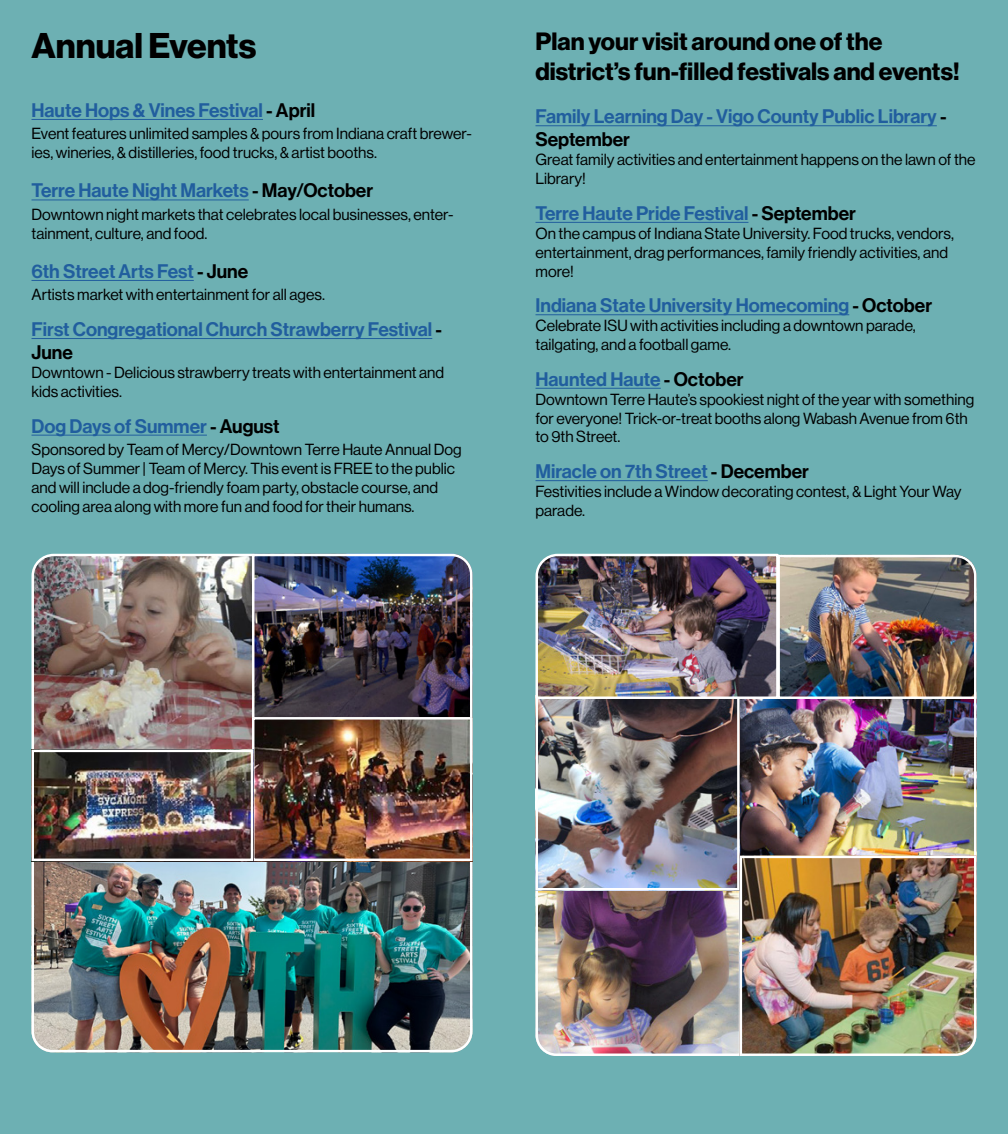
<style>
.page{position:relative;width:1008px;height:1134px;background:#6db0b3}
.page>*{position:absolute;margin:0;border:0;box-sizing:border-box;transform-origin:0 0}
.t1{font:35px "N Haas Grotesk DS Pro 75 Bd";color:#000}
.t2{font:24.5px/29.4px "N Haas Grotesk DS Pro 75 Bd";color:#000}
.t3{font:19.25px/23.1px "N Haas Grotesk DS Pro 65 Md";color:#215e9e}
.t4{font:15.75px/18.9px "N Haas Grotesk DS Pro 55 Rg";color:#000}
.s1{color:#000}
</style>
<div class="page">
<hr style="left:32px;top:119px;width:231px;height:1px;background:#215e9e">
<hr style="left:32px;top:200px;width:217px;height:1px;background:#215e9e">
<hr style="left:32px;top:280px;width:162px;height:1px;background:#215e9e">
<hr style="left:32px;top:338px;width:400px;height:1px;background:#215e9e">
<hr style="left:32px;top:435px;width:175px;height:1px;background:#215e9e">
<hr style="left:536px;top:125px;width:401px;height:1px;background:#215e9e">
<hr style="left:536px;top:222px;width:212px;height:1px;background:#215e9e">
<hr style="left:536px;top:314px;width:313px;height:1px;background:#215e9e">
<hr style="left:536px;top:388px;width:125px;height:1px;background:#215e9e">
<hr style="left:536px;top:480px;width:172px;height:1px;background:#215e9e">
<img style="left:535px;top:883px;width:203px;height:173px">
<img style="left:740px;top:700px;width:234px;height:154px">
<img style="left:539px;top:700px;width:198px;height:187px">
<div style="left:536px;top:695px;width:204px;height:195px;border:2px solid #fff"></div>
<img style="left:535px;top:553px;width:442px;height:147px">
<img style="left:738px;top:854px;width:239px;height:202px">
<img style="left:31px;top:854px;width:442px;height:199px">
<img style="left:31px;top:553px;width:442px;height:202px">
<img style="left:255px;top:720px;width:215px;height:138px">
<div style="left:252px;top:717px;width:221px;height:144px;border:2px solid #fff"></div>
<img style="left:35px;top:753px;width:215px;height:105px">
<div style="left:32px;top:750px;width:221px;height:111px;border:2px solid #fff"></div>
<h1 class="t1" style="left:32px;top:26px;width:227px">Annual Events</h1>
<p class="t3" style="left:32px;top:99px;width:285px">Haute Hops &amp; Vines Festival <span class="s1">- April</span></p>
<p class="t4" style="left:32px;top:124px;width:442px">Event features unlimited samples &amp; pours from Indiana craft brewer&shy;ies, wineries, &amp; distilleries, food trucks, &amp; artist booths.</p>
<p class="t3" style="left:32px;top:179px;width:343px">Terre Haute Night Markets <span class="s1">- May/October</span></p>
<p class="t4" style="left:32px;top:205px;width:424px">Downtown night markets that celebrates local businesses, enter&shy;tainment, culture, and food.</p>
<p class="t3" style="left:32px;top:260px;width:218px">6th Street Arts Fest <span class="s1">- June</span></p>
<p class="t4" style="left:32px;top:285px;width:295px">Artists market with entertainment for all ages.</p>
<p class="t3" style="left:32px;top:318px;width:412px">First Congregational Church Strawberry Festival <span class="s1">-<br>June</span></p>
<p class="t4" style="left:32px;top:363px;width:414px">Downtown - Delicious strawberry treats with entertainment and kids activities.</p>
<p class="t3" style="left:32px;top:415px;width:250px">Dog Days of Summer <span class="s1">- August</span></p>
<p class="t4" style="left:32px;top:440px;width:432px">Sponsored by Team of Mercy/Downtown Terre Haute Annual Dog Days of Summer | Team of Mercy. This event is FREE to the public and will include a dog-friendly foam party, obstacle course, and cooling area along with more fun and food for their humans.</p>
<h2 class="t2" style="left:536px;top:27px;width:426px">Plan your visit around one of the district’s fun-filled festivals and events!</h2>
<p class="t3" style="left:536px;top:105px;width:413px">Family Learning Day - Vigo County Public Library <span class="s1">-<br>September</span></p>
<p class="t4" style="left:536px;top:150px;width:442px">Great family activities and entertainment happens on the lawn of the<br>Library!</p>
<p class="t3" style="left:536px;top:202px;width:322px">Terre Haute Pride Festival <span class="s1">- September</span></p>
<p class="t4" style="left:536px;top:224px;width:420px">On the campus of Indiana State University. Food trucks, vendors, entertainment, drag performances, family friendly activities, and more!</p>
<p class="t3" style="left:536px;top:294px;width:398px">Indiana State University Homecoming <span class="s1">- October</span></p>
<p class="t4" style="left:536px;top:316px;width:382px">Celebrate ISU with activities including a downtown parade, tailgating, and a football game.</p>
<p class="t3" style="left:536px;top:368px;width:210px">Haunted Haute <span class="s1">- October</span></p>
<p class="t4" style="left:536px;top:390px;width:440px">Downtown Terre Haute’s spookiest night of the year with something for everyone! Trick-or-treat booths along Wabash Avenue from 6th to 9th Street.</p>
<p class="t3" style="left:535px;top:460px;width:275px">Miracle on 7th Street <span class="s1">- December</span></p>
<p class="t4" style="left:536px;top:482px;width:428px">Festivities include a Window decorating contest, &amp; Light Your Way parade.</p>
</div>
